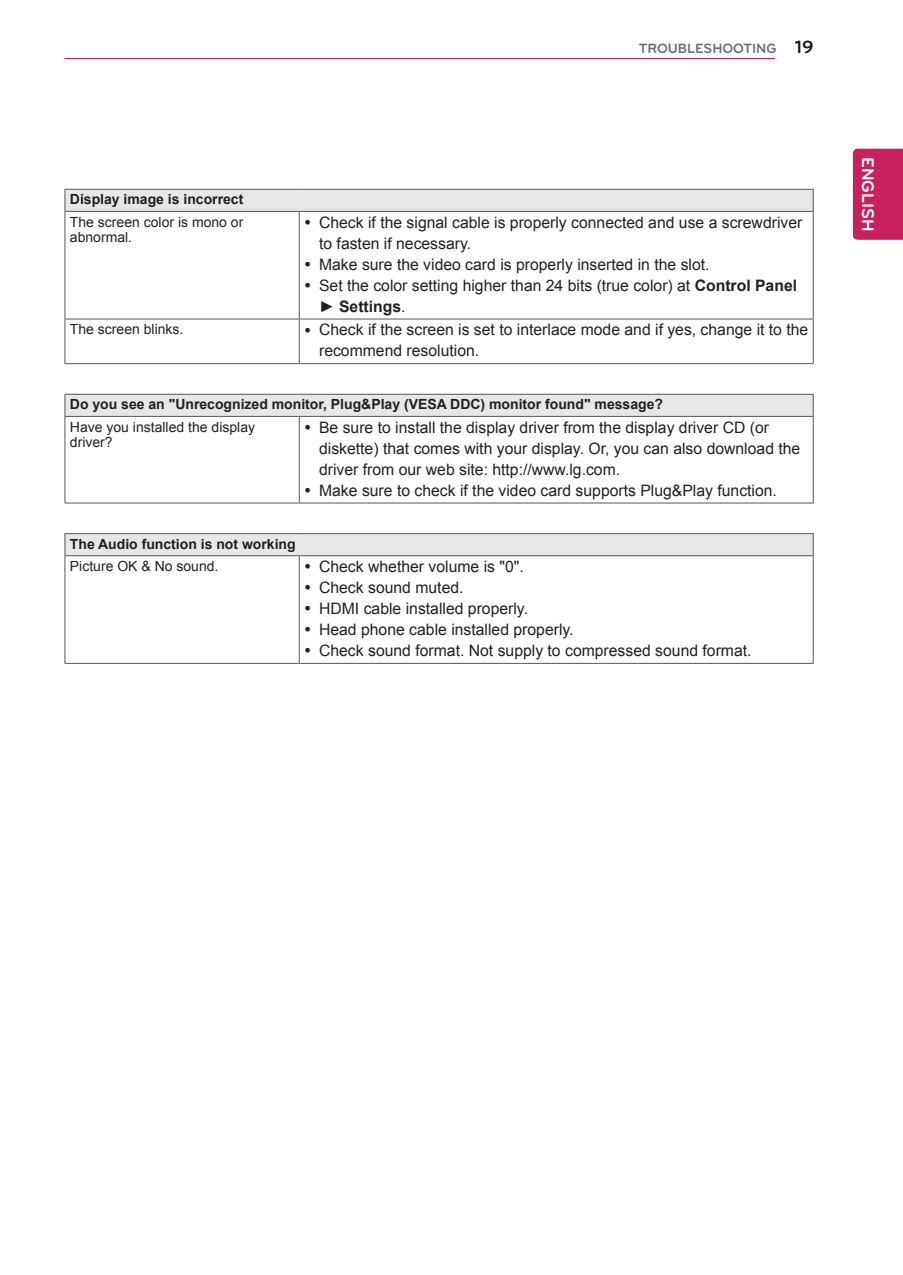
<style>
.page{position:relative;width:903px;height:1275px;background:#fff}
.page>*{position:absolute;margin:0;border:0;box-sizing:border-box;transform-origin:0 0}
.t1{font:700 21px "Bryant LG";color:#fff}
.t2{font:700 18.38px "Bryant LG";color:#1a161a}
.t3{font:700 17.5px "Bryant LG";color:#fff}
.body-bullet-9{font:15.75px/21px "Arial";color:#231f20}
.Body-Bold-Center{font:700 14px "Arial";color:#231f20}
.Body{font:14px/15.8px "Arial";color:#231f20}
.t4{font:700 14px "Bryant LG";color:#6c6d70}
.s1{font-weight:700}
</style>
<div class="page">
<hr style="left:64px;top:58px;width:711px;height:1px;background:#c8205d">
<div style="left:853px;top:149px;width:50px;height:91px;background:#c8205d"></div>
<div style="left:65px;top:189px;width:748px;height:22px;background:#e6e7e9"></div>
<hr style="left:64px;top:189px;width:235px;height:1px;background:#57585a">
<svg style="left:64px;top:190px;width:1px;height:21px"></svg>
<hr style="left:299px;top:189px;width:515px;height:1px;background:#57585a">
<svg style="left:813px;top:190px;width:1px;height:21px"></svg>
<hr style="left:64px;top:211px;width:235px;height:1px;background:#57585a">
<hr style="left:64px;top:212px;width:1px;height:107px;background:#57585a">
<hr style="left:299px;top:211px;width:515px;height:1px;background:#57585a">
<hr style="left:299px;top:212px;width:1px;height:107px;background:#57585a">
<hr style="left:813px;top:212px;width:1px;height:107px;background:#57585a">
<hr style="left:64px;top:319px;width:235px;height:1px;background:#57585a">
<hr style="left:64px;top:319px;width:1px;height:44px;background:#57585a">
<hr style="left:299px;top:319px;width:515px;height:1px;background:#57585a">
<hr style="left:299px;top:319px;width:1px;height:44px;background:#57585a">
<hr style="left:813px;top:319px;width:1px;height:44px;background:#57585a">
<hr style="left:64px;top:363px;width:235px;height:1px;background:#57585a">
<hr style="left:299px;top:363px;width:515px;height:1px;background:#57585a">
<div style="left:65px;top:394px;width:748px;height:22px;background:#e6e7e9"></div>
<hr style="left:64px;top:394px;width:235px;height:1px;background:#57585a">
<svg style="left:64px;top:395px;width:1px;height:21px"></svg>
<hr style="left:299px;top:394px;width:515px;height:1px;background:#57585a">
<svg style="left:813px;top:395px;width:1px;height:21px"></svg>
<hr style="left:64px;top:416px;width:235px;height:1px;background:#57585a">
<hr style="left:64px;top:417px;width:1px;height:86px;background:#57585a">
<hr style="left:299px;top:416px;width:515px;height:1px;background:#57585a">
<hr style="left:299px;top:417px;width:1px;height:86px;background:#57585a">
<hr style="left:813px;top:417px;width:1px;height:86px;background:#57585a">
<hr style="left:64px;top:503px;width:235px;height:1px;background:#57585a">
<hr style="left:299px;top:503px;width:515px;height:1px;background:#57585a">
<div style="left:65px;top:534px;width:748px;height:22px;background:#e6e7e9"></div>
<hr style="left:64px;top:533px;width:235px;height:1px;background:#57585a">
<svg style="left:64px;top:534px;width:1px;height:21px"></svg>
<hr style="left:299px;top:533px;width:515px;height:1px;background:#57585a">
<svg style="left:813px;top:534px;width:1px;height:21px"></svg>
<hr style="left:64px;top:555px;width:235px;height:1px;background:#57585a">
<hr style="left:64px;top:556px;width:1px;height:107px;background:#57585a">
<hr style="left:299px;top:555px;width:515px;height:1px;background:#57585a">
<hr style="left:299px;top:556px;width:1px;height:107px;background:#57585a">
<hr style="left:813px;top:556px;width:1px;height:107px;background:#57585a">
<hr style="left:64px;top:663px;width:235px;height:1px;background:#57585a">
<hr style="left:299px;top:663px;width:515px;height:1px;background:#57585a">
<p class="t4" style="left:639px;top:40px;width:139px">TROUBLESHOOTING</p>
<p class="t2" style="left:795px;top:36px;width:20px">19</p>
<p class="Body-Bold-Center" style="left:70px;top:190px;width:175px">Display image is incorrect</p>
<p class="Body" style="left:70px;top:214px;width:175px">The screen color is mono or abnormal.</p>
<p class="body-bullet-9" style="left:319px;top:212px;width:485px">Check if the signal cable is properly connected and use a screwdriver to fasten if necessary.</p>
<p class="body-bullet-9" style="left:319px;top:254px;width:392px">Make sure the video card is properly inserted in the slot.</p>
<p class="body-bullet-9" style="left:319px;top:275px;width:479px">Set the color setting higher than 24 bits (true color) at <span class="s1">Control Panel ► Settings</span>.</p>
<p class="Body" style="left:70px;top:322px;width:115px">The screen blinks.</p>
<p class="body-bullet-9" style="left:319px;top:320px;width:491px">Check if the screen is set to interlace mode and if yes, change it to the recommend resolution.</p>
<p class="Body-Bold-Center" style="left:70px;top:395px;width:595px">Do you see an "Unrecognized monitor, Plug&amp;Play (VESA DDC) monitor found" message?</p>
<p class="Body" style="left:70px;top:419px;width:187px">Have you installed the display driver?</p>
<p class="body-bullet-9" style="left:319px;top:417px;width:483px">Be sure to install the display driver from the display driver CD (or diskette) that comes with your display. Or, you can also download the driver from our web site: http://www.lg.com.</p>
<p class="body-bullet-9" style="left:319px;top:480px;width:459px">Make sure to check if the video card supports Plug&amp;Play function.</p>
<p class="Body-Bold-Center" style="left:70px;top:535px;width:227px">The Audio function is not working</p>
<p class="Body" style="left:70px;top:558px;width:150px">Picture OK &amp; No sound.</p>
<p class="body-bullet-9" style="left:319px;top:556px;width:206px">Check whether volume is "0".</p>
<p class="body-bullet-9" style="left:319px;top:577px;width:146px">Check sound muted.</p>
<p class="body-bullet-9" style="left:319px;top:598px;width:210px">HDMI cable installed properly.</p>
<p class="body-bullet-9" style="left:319px;top:619px;width:256px">Head phone cable installed properly.</p>
<p class="body-bullet-9" style="left:319px;top:640px;width:434px">Check sound format. Not supply to compressed sound format.</p>
<p class="t3" style="left:879px;top:157px;width:76px;rotate:90deg">ENGLISH</p>
<p class="t1" style="left:883px;top:173px;width:44px;rotate:90deg">ENG</p>
</div>
